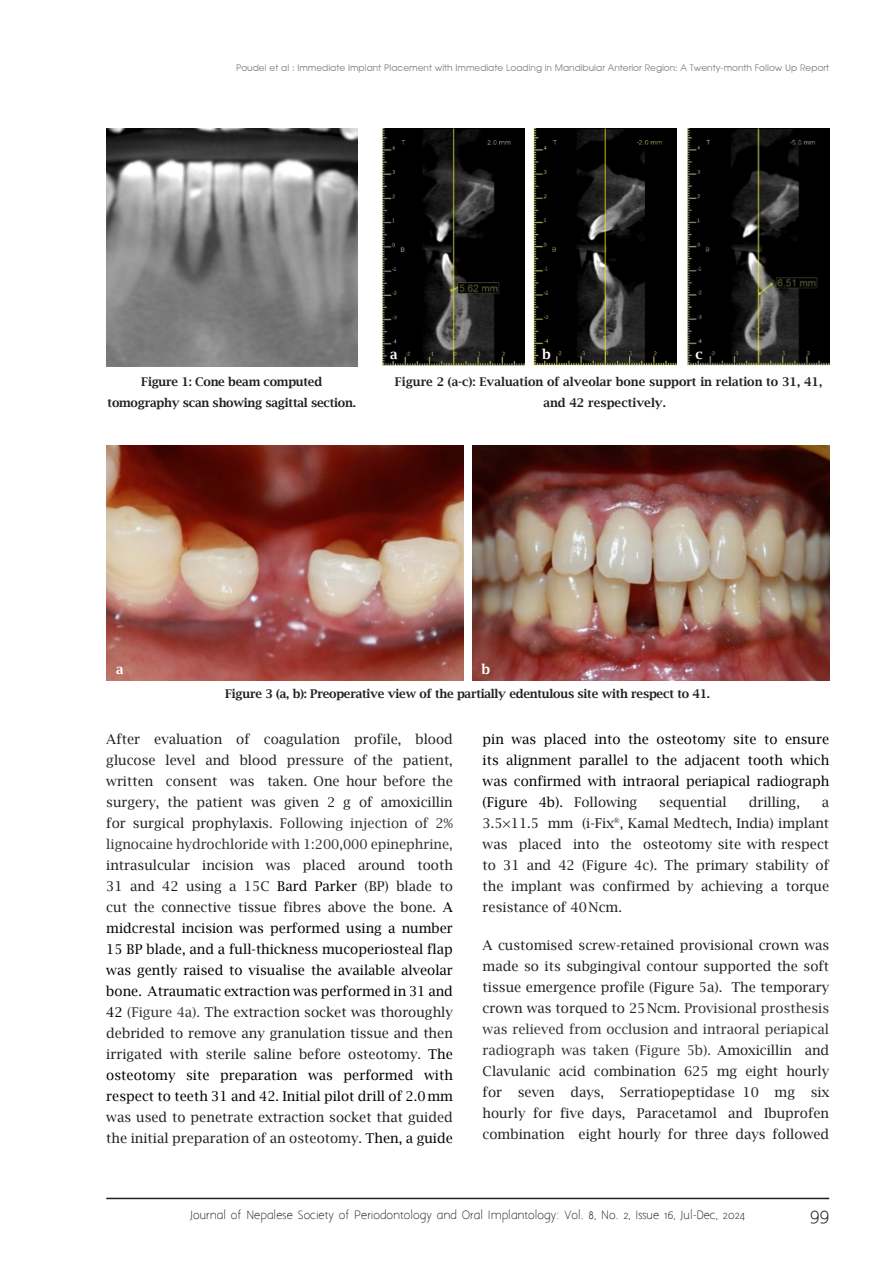
<style>
.page{position:relative;width:893px;height:1263px;background:#fff}
.page>*{position:absolute;margin:0;border:0;box-sizing:border-box;transform-origin:0 0}
.t1{font:18px "Aaargh Normal";color:#231f20}
.t2{font:13.5px/21px "Lucida Bright";color:#212121;text-align:justify}
.t3{font:13.5px/21px "Lucida Bright";color:#231f20;text-align:justify}
.t4{font:13.5px/21px "Lucida Bright";color:#000;text-align:justify}
.t5{font:600 13.5px "Lucida Bright";color:#fff}
.t6{font:600 12px/21px "Lucida Bright";letter-spacing:-.02em;color:#231f20;text-align:center}
.t7{font:600 12px/21px "Lucida Bright";color:#231f20}
.t8{font:10.5px "Aaargh Normal";color:#231f20}
.t9{font:9px "Advance Normal";color:#808285}
.s1{color:#231f20}
.s2{color:#333}
.s3{color:#000}
.s4{color:#212121}
</style>
<div class="page">
<hr style="left:106px;top:1198px;width:723px;height:1px;background:#231f20">
<img style="left:106px;top:445px;width:357px;height:236px">
<img style="left:472px;top:445px;width:357px;height:236px">
<img style="left:106px;top:128px;width:251px;height:238px">
<img style="left:382px;top:128px;width:142px;height:238px">
<img style="left:533px;top:128px;width:144px;height:238px">
<img style="left:687px;top:128px;width:142px;height:238px">
<p class="t9" style="left:236px;top:62px;width:595px">Poudel et al : Immediate Implant Placement with Immediate Loading in Mandibular Anterior Region: A Twenty-month Follow Up Report</p>
<p class="t6" style="left:108px;top:371px;width:250px">Figure 1: Cone beam computed tomography scan showing sagittal section.</p>
<p class="t5" style="left:390px;top:347px;width:9px">a</p>
<p class="t5" style="left:542px;top:347px;width:10px">b</p>
<p class="t5" style="left:696px;top:347px;width:9px">c</p>
<p class="t7" style="left:543px;top:371px;width:280px;text-indent:-149px">Figure 2 (a-c): Evaluation of alveolar bone support in relation to 31, 41, and 42 respectively.</p>
<p class="t5" style="left:116px;top:661px;width:9px">a</p>
<p class="t5" style="left:482px;top:661px;width:10px">b</p>
<p class="t6" style="left:225px;top:683px;width:486px">Figure 3 (a, b): Preoperative view of the partially edentulous site with respect to 41.</p>
<p class="t2" style="left:106px;top:729px;width:348px"><span class="s1">After evaluation of coagulation profile, blood glucose level and blood pressure of the patient, written consent was taken.</span> One hour before the surgery, the patient was given 2 g of amoxicillin for surgical prophylaxis. <span class="s2">Following injection of 2% lignocaine hydrochloride with 1:200,000 epinephrine, </span>intrasulcular incision was placed around tooth 31 and 42 using a 15C <span class="s3">Bard Parker</span> (BP) blade to cut the connective tissue fibres above the bone. <span class="s3">A midcrestal incision was performed using a number 15 BP blade, and a full-thickness mucoperiosteal flap was gently raised to visualise the available alveolar bone. Atraumatic extraction was performed in 31 and 42</span> <span class="s2">(Figure 4a).</span> The extraction socket was thoroughly debrided to remove any granulation tissue and then irrigated with sterile saline before osteotomy. <span class="s3">The osteotomy site preparation was performed with respect to teeth 31 and 42. Initial pilot drill of 2.0mm </span>was used to penetrate extraction socket that guided the initial preparation of an osteotomy. <span class="s3">Then, a guide</span></p>
<p class="t4" style="left:483px;top:729px;width:348px">pin was placed into the osteotomy site to ensure its alignment parallel to the adjacent tooth which was confirmed with intraoral periapical radiograph (Figure 4b). <span class="s1">Following</span></p>
<p class="t3" style="left:659px;top:792px;width:69px">sequential</p>
<p class="t3" style="left:749px;top:792px;width:53px">drilling,</p>
<p class="t3" style="left:483px;top:792px;width:348px;text-indent:339px">a 3.5×11.5 mm (i-Fix<sup>®</sup>, Kamal Medtech, India) implant was placed into the osteotomy site with respect to 31 and 42 (Figure 4c)<span class="s4">. The primary stability of the implant was confirmed by achieving a torque resistance of 40Ncm.</span></p>
<p class="t3" style="left:483px;top:935px;width:348px"><span class="s4">A customised screw-retained provisional crown was made so its subgingival contour supported the soft tissue emergence profile (Figure 5a). The temporary crown was torqued to 25Ncm.</span> <span class="s2">Provisional prosthesis was relieved from occlusion and intraoral periapical radiograph was taken (Figure 5b).</span> Amoxicillin and Clavulanic acid combination 625 mg eight hourly for seven days, Serratiopeptidase 10 mg six hourly for five days, Paracetamol and Ibuprofen combination eight hourly for three days followed</p>
<p class="t8" style="left:190px;top:1209px;width:556px">Journal of Nepalese Society of Periodontology and Oral Implantology: Vol. 8, No. 2, Issue 16, Jul-Dec, 2024</p>
<h1 class="t1" style="left:810px;top:1204px;width:20px">99</h1>
</div>
